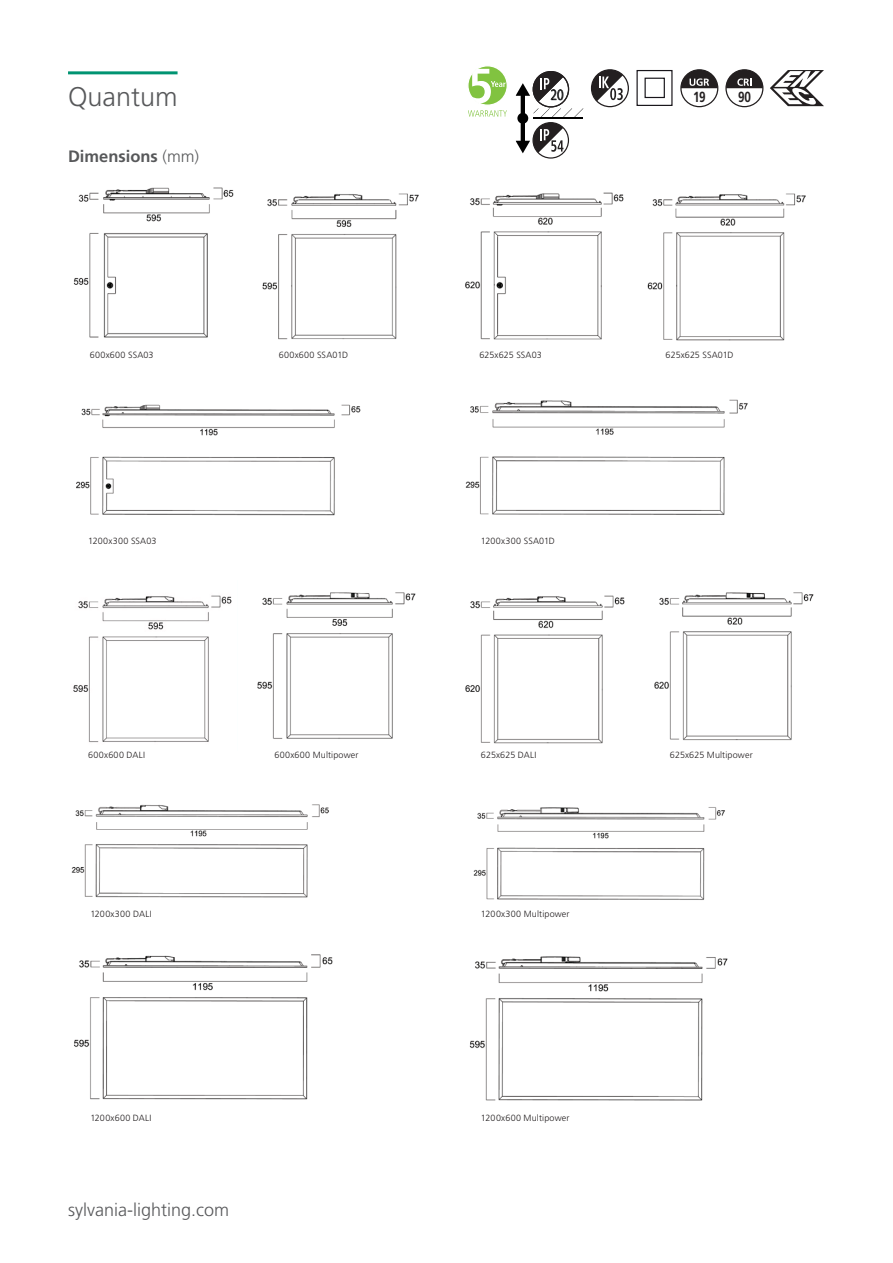
<style>
.page{position:relative;width:893px;height:1263px;background:#fff}
.page>*{position:absolute;margin:0;border:0;box-sizing:border-box;transform-origin:0 0}
.t1{font:300 27px "Frutiger LT Std";color:#57585a}
.t2{font:300 18px "Frutiger LT Std";color:#57585a}
.t3{font:700 16.5px "Frutiger LT Std";color:#57585a}
.t4{font:700 condensed 16.05px "Frutiger LT";color:#000;scale:.8 1}
.t5{font:700 14.7px "Frutiger LT Std";color:#231f20;scale:.8 1}
.t6{font:300 9px "Frutiger LT Std";letter-spacing:.015em;color:#231f20}
.s1{font-weight:300}
</style>
<div class="page">
<hr style="left:68px;top:71px;width:110px;height:3px;background:#009472">
<img style="left:71px;top:804px;width:258px;height:94px">
<img style="left:477px;top:807px;width:248px;height:32px">
<img style="left:74px;top:954px;width:259px;height:146px">
<img style="left:73px;top:595px;width:159px;height:148px">
<img style="left:257px;top:592px;width:159px;height:147px">
<img style="left:465px;top:595px;width:160px;height:149px">
<img style="left:654px;top:592px;width:160px;height:149px">
<img style="left:469px;top:956px;width:259px;height:145px">
<svg style="left:468px;top:66px;width:39px;height:51px"></svg>
<svg style="left:591px;top:69px;width:38px;height:38px"></svg>
<svg style="left:636px;top:70px;width:37px;height:36px"></svg>
<div style="left:680px;top:69px;width:38px;height:38px;border:1px solid #231f20;border-radius:50%"></div>
<svg style="left:681px;top:70px;width:37px;height:18px"></svg>
<svg style="left:770px;top:70px;width:54px;height:36px"></svg>
<div style="left:725px;top:69px;width:38px;height:38px;border:1px solid #231f20;border-radius:50%"></div>
<svg style="left:726px;top:70px;width:37px;height:18px"></svg>
<svg style="left:516px;top:71px;width:67px;height:88px"></svg>
<img style="left:465px;top:399px;width:283px;height:116px">
<img style="left:76px;top:404px;width:285px;height:112px">
<img style="left:262px;top:193px;width:157px;height:147px">
<img style="left:73px;top:187px;width:161px;height:151px">
<img style="left:647px;top:193px;width:159px;height:148px">
<img style="left:465px;top:192px;width:159px;height:148px">
<img style="left:473px;top:847px;width:232px;height:53px">
<h1 class="t1" style="left:68px;top:82px;width:111px">Quantum</h1>
<h3 class="t3" style="left:68px;top:146px;width:133px">Dimensions <span class="s1">(mm)</span></h3>
<h3 class="t4" style="left:551px;top:85px;width:18px">20</h3>
<h3 class="t5" style="left:693px;top:88px;width:17px">19</h3>
<h3 class="t5" style="left:738px;top:88px;width:18px">90</h3>
<p class="t6" style="left:90px;top:350px;width:65px">600x600 SSA03</p>
<p class="t6" style="left:279px;top:350px;width:71px">600x600 SSA01D</p>
<p class="t6" style="left:479px;top:350px;width:64px">625x625 SSA03</p>
<p class="t6" style="left:666px;top:350px;width:69px">625x625 SSA01D</p>
<p class="t6" style="left:88px;top:536px;width:70px">1200x300 SSA03</p>
<p class="t6" style="left:481px;top:536px;width:75px">1200x300 SSA01D</p>
<p class="t6" style="left:88px;top:749px;width:58px">600x600 DALI</p>
<p class="t6" style="left:274px;top:749px;width:86px">600x600 Multipower</p>
<p class="t6" style="left:481px;top:749px;width:57px">625x625 DALI</p>
<p class="t6" style="left:670px;top:749px;width:84px">625x625 Multipower</p>
<p class="t6" style="left:90px;top:908px;width:63px">1200x300 DALI</p>
<p class="t6" style="left:481px;top:908px;width:90px">1200x300 Multipower</p>
<p class="t6" style="left:90px;top:1112px;width:63px">1200x600 DALI</p>
<p class="t6" style="left:481px;top:1112px;width:90px">1200x600 Multipower</p>
<h2 class="t2" style="left:68px;top:1200px;width:162px">sylvania-lighting.com</h2>
</div>
